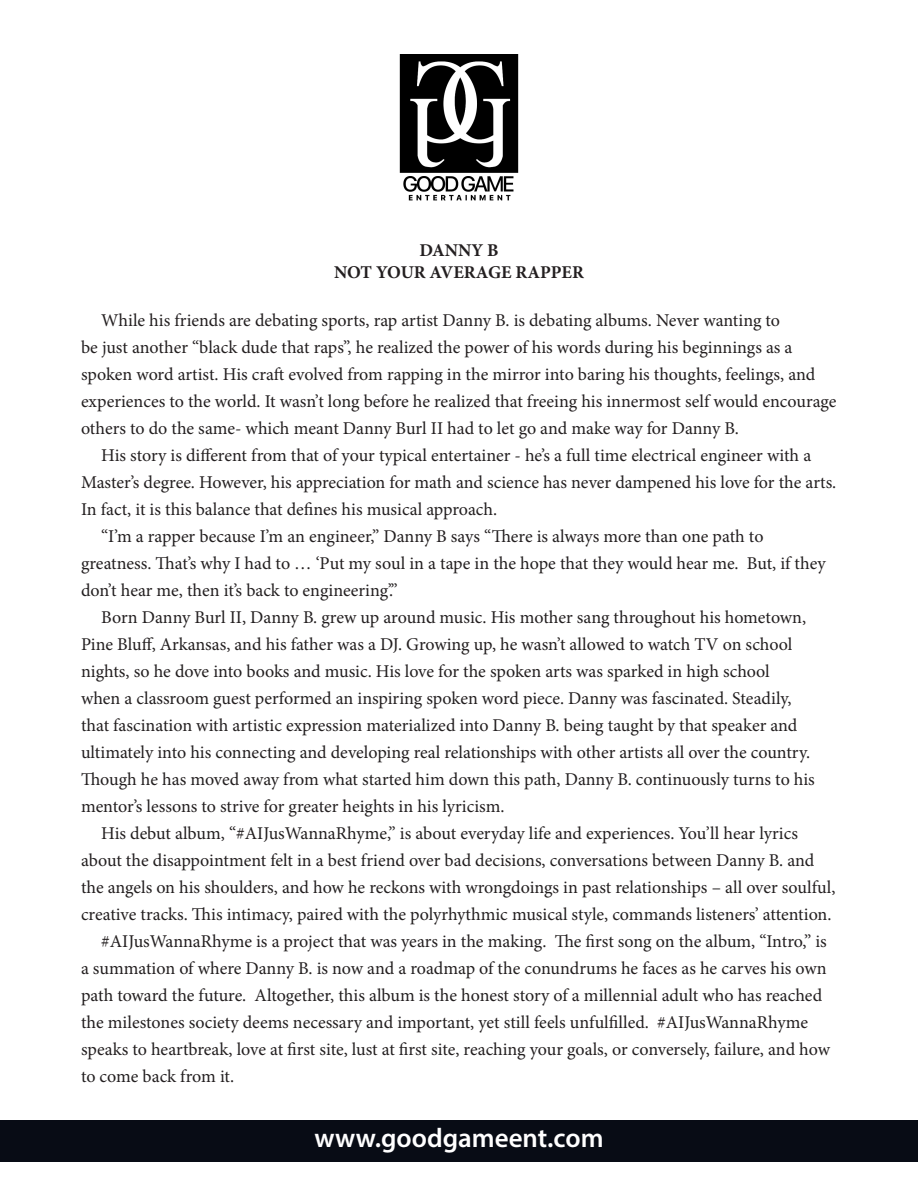
<style>
.page{position:relative;width:918px;height:1188px;background:#fff}
.page>*{position:absolute;margin:0;border:0;box-sizing:border-box;transform-origin:0 0}
.t1{font:600 27px "Myriad Pro";color:#fff}
.t2{font:18px/27px "Minion Pro";letter-spacing:-.005em;color:#231f20}
.t3{font:700 18px "Minion Pro";color:#231f20}
</style>
<div class="page">
<img style="left:400px;top:54px;width:118px;height:147px">
<div style="left:0;top:1120px;width:918px;height:42px;background:#080c15"></div>
<p class="t3" style="left:419px;top:238px;width:81px">DANNY B</p>
<p class="t3" style="left:334px;top:259px;width:251px">NOT YOUR AVERAGE RAPPER</p>
<p class="t2" style="left:81px;top:307px;width:757px;text-indent:20px">While his friends are debating sports, rap artist Danny B. is debating albums. Never wanting to<br>be just another “black dude that raps”, he realized the power of his words during his beginnings as a spoken word artist. His craft evolved from rapping in the mirror into baring his thoughts, feelings, and experiences to the world. It wasn’t long before he realized that freeing his innermost self would encourage others to do the same- which meant Danny Burl II had to let go and make way for Danny B.</p>
<p class="t2" style="left:81px;top:442px;width:757px;text-indent:20px">His story is different from that of your typical entertainer - he’s a full time electrical engineer with a<br>Master’s degree. However, his appreciation for math and science has never dampened his love for the arts.<br>In fact, it is this balance that defines his musical approach.</p>
<p class="t2" style="left:81px;top:523px;width:746px;text-indent:20px">“I’m a rapper because I’m an engineer,” Danny B says “There is always more than one path to greatness. That’s why I had to … ‘Put my soul in a tape in the hope that they would hear me. But, if they don’t hear me, then it’s back to engineering’.”</p>
<p class="t2" style="left:81px;top:604px;width:735px;text-indent:20px">Born Danny Burl II, Danny B. grew up around music. His mother sang throughout his hometown, Pine Bluff, Arkansas, and his father was a DJ. Growing up, he wasn’t allowed to watch TV on school nights, so he dove into books and music. His love for the spoken arts was sparked in high school<br>when a classroom guest performed an inspiring spoken word piece. Danny was fascinated. Steadily, that fascination with artistic expression materialized into Danny B. being taught by that speaker and ultimately into his connecting and developing real relationships with other artists all over the country.<br>Though he has moved away from what started him down this path, Danny B. continuously turns to his mentor’s lessons to strive for greater heights in his lyricism.</p>
<p class="t2" style="left:81px;top:820px;width:756px;text-indent:20px">His debut album, “#AIJusWannaRhyme,” is about everyday life and experiences. You’ll hear lyrics about the disappointment felt in a best friend over bad decisions, conversations between Danny B. and the angels on his shoulders, and how he reckons with wrongdoings in past relationships – all over soulful, creative tracks. This intimacy, paired with the polyrhythmic musical style, commands listeners’ attention.</p>
<p class="t2" style="left:81px;top:928px;width:751px;text-indent:20px">#AIJusWannaRhyme is a project that was years in the making. The first song on the album, “Intro,” is a summation of where Danny B. is now and a roadmap of the conundrums he faces as he carves his own path toward the future. Altogether, this album is the honest story of a millennial adult who has reached the milestones society deems necessary and important, yet still feels unfulfilled. #AIJusWannaRhyme speaks to heartbreak, love at first site, lust at first site, reaching your goals, or conversely, failure, and how to come back from it.</p>
<p class="t1" style="left:314px;top:1121px;width:291px">www.goodgameent.com</p>
</div>
